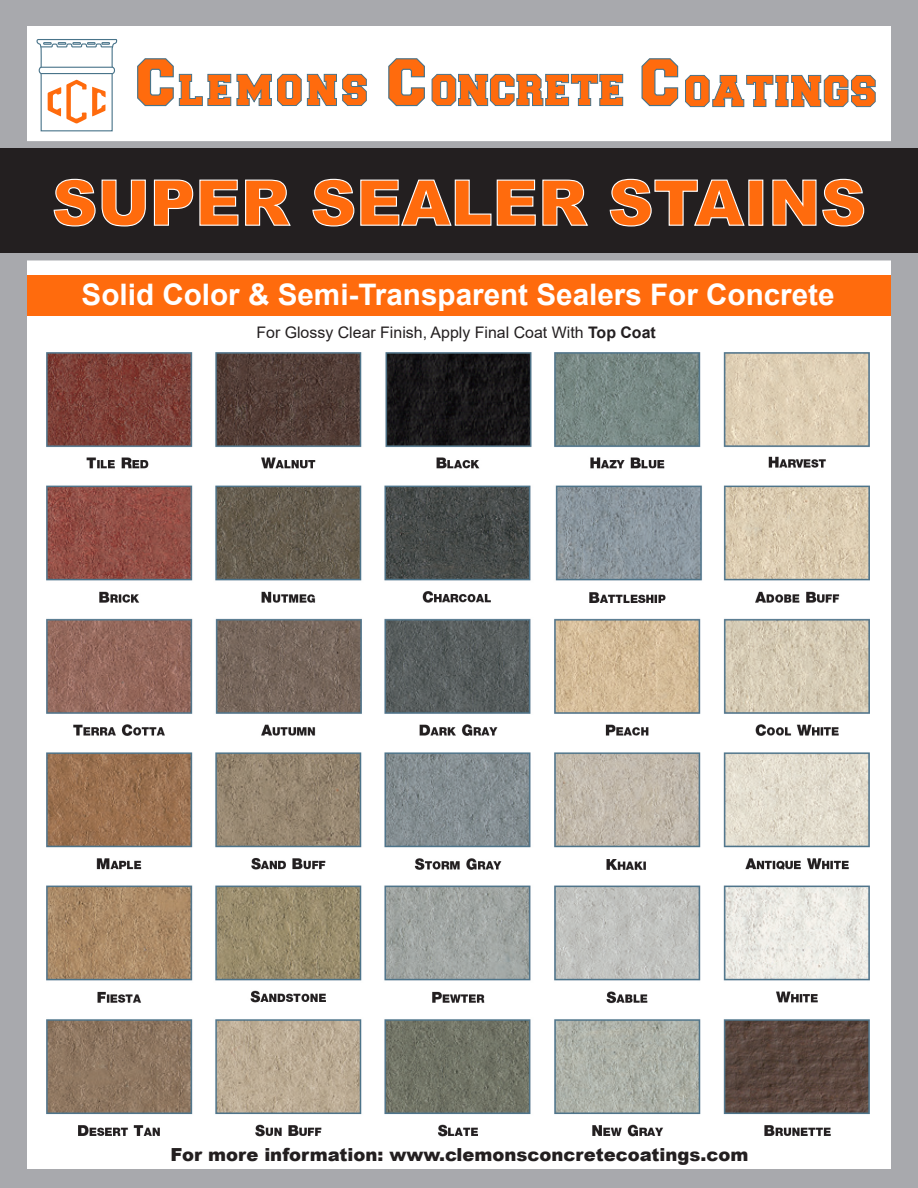
<style>
.page{position:relative;width:918px;height:1188px;background:#a8a9ad}
.page>*{position:absolute;margin:0;border:0;box-sizing:border-box;transform-origin:0 0}
.t1{font:900 63px "Arial";color:#ff6b0d}
.t2{font:700 29.7px "Arial";color:#fff}
.t3{font:900 18px "Arial";color:#231f20}
.t4{font:15.9px "Arial";color:#231f20}
.s1{font-weight:700}
</style>
<div class="page">
<div style="left:27px;top:26px;width:864px;height:1134px;background:#fff"></div>
<div style="left:27px;top:498px;width:864px;height:670px;background:#fff"></div>
<svg style="left:0;top:141px;width:918px;height:119px;background:#9fa0a4"></svg>
<div style="left:0;top:149px;width:918px;height:104px;background:#231f20"></div>
<svg style="left:53px;top:178px;width:93px;height:49px"></svg>
<svg style="left:153px;top:179px;width:138px;height:47px"></svg>
<svg style="left:312px;top:178px;width:224px;height:49px"></svg>
<svg style="left:542px;top:179px;width:46px;height:47px"></svg>
<svg style="left:609px;top:178px;width:136px;height:49px"></svg>
<div style="left:748px;top:180px;width:15px;height:46px;border:1px solid #fff"></div>
<svg style="left:772px;top:178px;width:93px;height:49px"></svg>
<svg style="left:137px;top:58px;width:230px;height:49px"></svg>
<svg style="left:388px;top:58px;width:235px;height:49px"></svg>
<svg style="left:641px;top:58px;width:38px;height:49px"></svg>
<svg style="left:685px;top:74px;width:191px;height:33px"></svg>
<svg style="left:36px;top:39px;width:82px;height:93px"></svg>
<hr style="left:41px;top:67px;width:72px;height:1px;background:#49748a">
<hr style="left:41px;top:73px;width:72px;height:1px;background:#49748a">
<div style="left:891px;top:258px;width:27px;height:930px;background:#a8a9ad"></div>
<div style="left:0;top:258px;width:27px;height:930px;background:#a8a9ad"></div>
<div style="left:27px;top:275px;width:864px;height:40px;background:#ff6b0d"></div>
<img style="left:47px;top:352px;width:823px;height:785px">
<h1 class="t1" style="left:52px;top:157px;width:815px">SUPER SEALER STAINS</h1>
<h2 class="t2" style="left:82px;top:274px;width:755px">Solid Color &amp; Semi-Transparent Sealers For Concrete</h2>
<p class="t4" style="left:256px;top:321px;width:401px">For Glossy Clear Finish, Apply Final Coat With <span class="s1">Top Coat</span></p>
<p class="t3" style="left:171px;top:1141px;width:579px">For more information: www.clemonsconcretecoatings.com</p>
</div>
